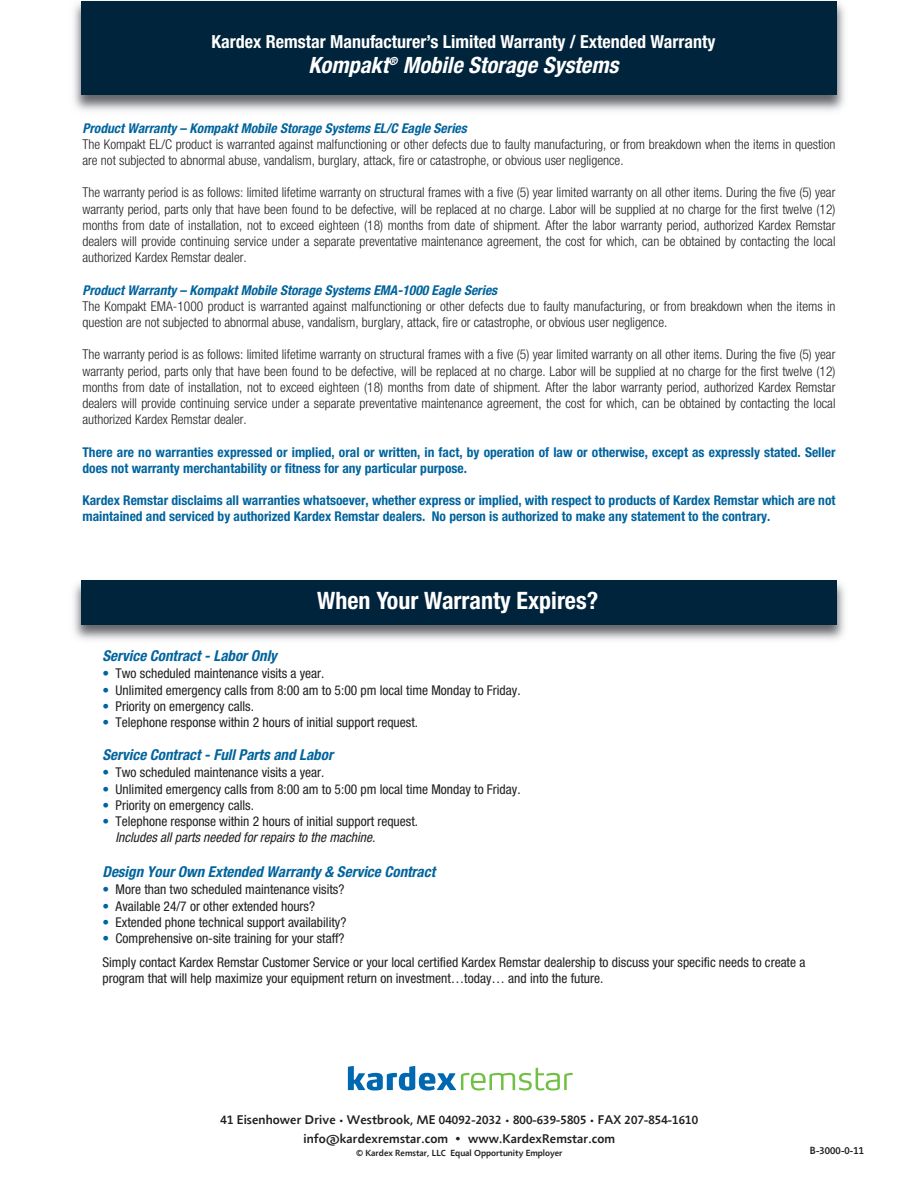
<style>
.page{position:relative;width:918px;height:1188px;background:#fff}
.page>*{position:absolute;margin:0;border:0;box-sizing:border-box;transform-origin:0 0}
.t1{font:700 condensed 24px "Helvetica Neue";color:#fff}
.t2{font:italic 700 condensed 22.5px "Helvetica Neue";color:#fff}
.t3{font:700 condensed 18px "Helvetica Neue";color:#fff}
.t4{font:italic 700 condensed 15px "Helvetica Neue";color:#00649e}
.t5{font:300 condensed 13.5px/16.2px "Helvetica Neue";color:#231f20}
.t6{font:condensed 13.5px/16.2px "Helvetica Neue";color:#231f20}
.t7{font:700 condensed 13.5px/16.2px "Helvetica Neue";color:#00649e}
.t8{font:italic 700 condensed 13.5px "Helvetica Neue";color:#00649e}
.t9{font:500 12.75px/18.6px "Agilita Com";letter-spacing:.01em;color:#231f20;text-align:center}
.t10{font:500 10.5px "Agilita Com";letter-spacing:.01em;color:#231f20}
.t11{font:500 9px "Agilita Com";color:#231f20}
.s1{color:#00649e}
.s2{font-style:italic}
.s3{font-size:9px}
</style>
<div class="page">
<img style="left:73px;top:2px;width:772px;height:109px">
<div style="left:81px;top:1px;width:756px;height:93px;background:#00243c"></div>
<img style="left:73px;top:583px;width:772px;height:57px">
<div style="left:81px;top:580px;width:756px;height:44px;background:#00243c"></div>
<svg style="left:348px;top:1066px;width:225px;height:25px"></svg>
<h3 class="t3" style="left:212px;top:35px;width:505px">Kardex Remstar Manufacturer’s Limited Warranty / Extended Warranty</h3>
<h2 class="t2" style="left:309px;top:57px;width:311px">Kompakt<sup>®</sup> Mobile Storage Systems</h2>
<p class="t8" style="left:82px;top:123px;width:386px">Product Warranty – Kompakt Mobile Storage Systems EL/C Eagle Series</p>
<p class="t5" style="left:82px;top:137px;width:754px">The Kompakt EL/C product is warranted against malfunctioning or other defects due to faulty manufacturing, or from breakdown when the items in question are not subjected to abnormal abuse, vandalism, burglary, attack, fire or catastrophe, or obvious user negligence.</p>
<p class="t5" style="left:82px;top:186px;width:754px;text-align:justify">The warranty period is as follows: limited lifetime warranty on structural frames with a five (5) year limited warranty on all other items. During the five (5) year warranty period, parts only that have been found to be defective, will be replaced at no charge. Labor will be supplied at no charge for the first twelve (12) months from date of installation, not to exceed eighteen (18) months from date of shipment. After the labor warranty period, authorized Kardex Remstar dealers will provide continuing service under a separate preventative maintenance agreement, the cost for which, can be obtained by contacting the local authorized Kardex Remstar dealer.</p>
<p class="t8" style="left:82px;top:285px;width:416px">Product Warranty – Kompakt Mobile Storage Systems EMA-1000 Eagle Series</p>
<p class="t5" style="left:82px;top:299px;width:754px">The Kompakt EMA-1000 product is warranted against malfunctioning or other defects due to faulty manufacturing, or from breakdown when the items in question are not subjected to abnormal abuse, vandalism, burglary, attack, fire or catastrophe, or obvious user negligence.</p>
<p class="t5" style="left:82px;top:348px;width:754px;text-align:justify">The warranty period is as follows: limited lifetime warranty on structural frames with a five (5) year limited warranty on all other items. During the five (5) year warranty period, parts only that have been found to be defective, will be replaced at no charge. Labor will be supplied at no charge for the first twelve (12) months from date of installation, not to exceed eighteen (18) months from date of shipment. After the labor warranty period, authorized Kardex Remstar dealers will provide continuing service under a separate preventative maintenance agreement, the cost for which, can be obtained by contacting the local authorized Kardex Remstar dealer.</p>
<p class="t7" style="left:82px;top:445px;width:755px">There are no warranties expressed or implied, oral or written, in fact, by operation of law or otherwise, except as expressly stated. Seller does not warranty merchantability or fitness for any particular purpose.</p>
<p class="t7" style="left:83px;top:494px;width:755px">Kardex Remstar disclaims all warranties whatsoever, whether express or implied, with respect to products of Kardex Remstar which are not maintained and serviced by authorized Kardex Remstar dealers. No person is authorized to make any statement to the contrary.</p>
<h1 class="t1" style="left:317px;top:592px;width:282px">When Your Warranty Expires?</h1>
<p class="t4" style="left:102px;top:651px;width:176px">Service Contract - Labor Only</p>
<p class="t6" style="left:102px;top:667px;width:223px"><span class="s1">•</span> Two scheduled maintenance visits a year.</p>
<p class="t6" style="left:102px;top:683px;width:420px"><span class="s1">•</span> Unlimited emergency calls from 8:00 am to 5:00 pm local time Monday to Friday.</p>
<p class="t6" style="left:102px;top:699px;width:153px"><span class="s1">•</span> Priority on emergency calls.</p>
<p class="t6" style="left:102px;top:715px;width:317px"><span class="s1">•</span> Telephone response within 2 hours of initial support request.</p>
<p class="t4" style="left:102px;top:750px;width:232px">Service Contract - Full Parts and Labor</p>
<p class="t6" style="left:102px;top:766px;width:223px"><span class="s1">•</span> Two scheduled maintenance visits a year.</p>
<p class="t6" style="left:102px;top:782px;width:420px"><span class="s1">•</span> Unlimited emergency calls from 8:00 am to 5:00 pm local time Monday to Friday.</p>
<p class="t6" style="left:102px;top:798px;width:153px"><span class="s1">•</span> Priority on emergency calls.</p>
<p class="t6" style="left:115px;top:814px;width:304px;text-indent:-13px"><span class="s1">•</span> Telephone response within 2 hours of initial support request.<br><span class="s2">Includes all parts needed for repairs to the machine.</span></p>
<p class="t4" style="left:102px;top:867px;width:334px">Design Your Own Extended Warranty &amp; Service Contract</p>
<p class="t6" style="left:102px;top:883px;width:244px"><span class="s1">•</span> More than two scheduled maintenance visits?</p>
<p class="t6" style="left:102px;top:899px;width:214px"><span class="s1">•</span> Available 24/7 or other extended hours?</p>
<p class="t6" style="left:102px;top:915px;width:246px"><span class="s1">•</span> Extended phone technical support availability?</p>
<p class="t6" style="left:102px;top:927px;width:704px;line-height:24px"><span class="s1">•</span> Comprehensive on-site training for your staff?<br>Simply contact Kardex Remstar Customer Service or your local certified Kardex Remstar dealership to discuss your specific needs to create a</p>
<p class="t6" style="left:102px;top:971px;width:502px">program that will help maximize your equipment return on investment…today… and into the future.</p>
<p class="t9" style="left:221px;top:1112px;width:479px">41 Eisenhower Drive <span class="s3">•</span> Westbrook, ME 04092-2032 <span class="s3">•</span> 800-639-5805 <span class="s3">•</span> FAX 207-854-1610 info@kardexremstar.com • www.KardexRemstar.com</p>
<p class="t11" style="left:356px;top:1149px;width:208px">© Kardex Remstar, LLC Equal Opportunity Employer</p>
<p class="t10" style="left:810px;top:1146px;width:56px">B-3000-0-11</p>
</div>
